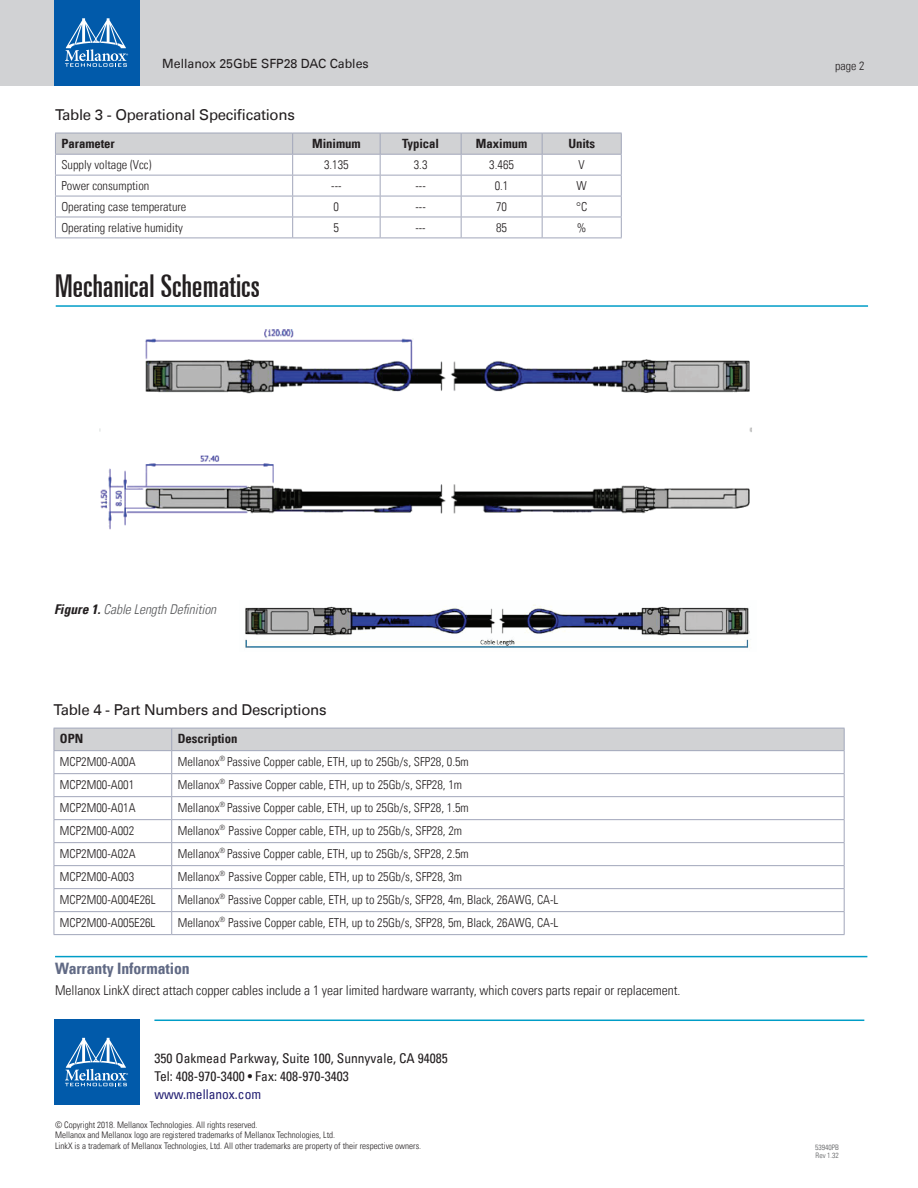
<style>
.page{position:relative;width:918px;height:1188px;background:#fff}
.page>*{position:absolute;margin:0;border:0;box-sizing:border-box;transform-origin:0 0}
.t1{font:ultra-condensed 31.5px "Univers LT";letter-spacing:.01em;color:#231f20}
.t2{font:700 condensed 15.75px "Univers LT";letter-spacing:-.005em;color:#616a85}
.t3{font:15px "Univers LT";letter-spacing:-.02em;color:#231f20}
.t4{font:300 condensed 13.5px "Univers LT";letter-spacing:-.005em;color:#231f20}
.t5{font:condensed 13.5px/18px "Univers LT";color:#231f20}
.t6{font:italic 300 condensed 13.5px "Univers LT";letter-spacing:-.005em;color:#57585a}
.t7{font:condensed 13.5px "Univers LT";color:#221e72}
.t8{font:700 condensed 12.75px "Univers LT";letter-spacing:-.005em;color:#231f20}
.t9{font:12.75px "Univers LT";letter-spacing:-.005em;color:#231f20}
.t10{font:300 condensed 12.3px "Univers LT";color:#231f20}
.t11{font:300 condensed 12px "Univers LT";color:#231f20}
.t12{font:300 condensed 9px/10.5px "Univers LT";color:#231f20}
.t13{font:300 condensed 7.5px/7.5px "Univers LT";color:#57585a}
.s1{font-weight:700;color:#231f20}
</style>
<div class="page">
<div style="left:0;top:0;width:918px;height:85px;background:#d1d2d4"></div>
<hr style="left:154px;top:1020px;width:710px;height:1px;background:#009dc7">
<div style="left:54px;top:0;width:85px;height:85px;background:#015aaa"></div>
<svg style="left:65px;top:18px;width:63px;height:49px"></svg>
<div style="left:54px;top:1020px;width:85px;height:85px;background:#015aaa"></div>
<svg style="left:65px;top:1038px;width:63px;height:48px"></svg>
<hr style="left:55px;top:956px;width:812px;height:1px;background:#009dc7">
<svg style="left:54px;top:728px;width:791px;height:206px"></svg>
<hr style="left:54px;top:934px;width:118px;height:1px;background:#a1a6ba">
<hr style="left:172px;top:934px;width:673px;height:1px;background:#a1a6ba">
<img style="left:245px;top:605px;width:505px;height:43px">
<hr style="left:56px;top:305px;width:812px;height:2px;background:#009dc7">
<img style="left:99px;top:329px;width:653px;height:201px">
<svg style="left:55px;top:133px;width:567px;height:105px"></svg>
<hr style="left:55px;top:238px;width:238px;height:1px;background:#a1a6ba">
<hr style="left:293px;top:238px;width:87px;height:1px;background:#a1a6ba">
<hr style="left:380px;top:238px;width:81px;height:1px;background:#a1a6ba">
<hr style="left:461px;top:238px;width:81px;height:1px;background:#a1a6ba">
<hr style="left:542px;top:238px;width:80px;height:1px;background:#a1a6ba">
<p class="t9" style="left:162px;top:56px;width:208px">Mellanox 25GbE SFP28 DAC Cables</p>
<p class="t11" style="left:835px;top:59px;width:31px">page 2</p>
<p class="t3" style="left:55px;top:106px;width:241px">Table 3 - Operational Specifications</p>
<p class="t8" style="left:61px;top:136px;width:55px">Parameter</p>
<p class="t8" style="left:312px;top:136px;width:50px">Minimum</p>
<p class="t8" style="left:402px;top:136px;width:38px">Typical</p>
<p class="t8" style="left:476px;top:136px;width:53px">Maximum</p>
<p class="t8" style="left:568px;top:136px;width:28px">Units</p>
<p class="t10" style="left:61px;top:157px;width:92px">Supply voltage (Vcc)</p>
<p class="t10" style="left:324px;top:157px;width:26px">3.135</p>
<p class="t10" style="left:414px;top:157px;width:15px">3.3</p>
<p class="t10" style="left:489px;top:157px;width:26px">3.465</p>
<p class="t10" style="left:579px;top:157px;width:8px">V</p>
<p class="t10" style="left:61px;top:178px;width:89px">Power consumption</p>
<p class="t10" style="left:331px;top:178px;width:12px">---</p>
<p class="t10" style="left:415px;top:178px;width:12px">---</p>
<p class="t10" style="left:495px;top:178px;width:15px">0.1</p>
<p class="t10" style="left:577px;top:178px;width:12px">W</p>
<p class="t10" style="left:61px;top:199px;width:127px">Operating case temperature</p>
<p class="t10" style="left:334px;top:199px;width:7px">0</p>
<p class="t10" style="left:415px;top:199px;width:12px">---</p>
<p class="t10" style="left:496px;top:199px;width:12px">70</p>
<p class="t10" style="left:576px;top:199px;width:13px">°C</p>
<p class="t10" style="left:61px;top:220px;width:123px">Operating relative humidity</p>
<p class="t10" style="left:334px;top:220px;width:7px">5</p>
<p class="t10" style="left:415px;top:220px;width:12px">---</p>
<p class="t10" style="left:496px;top:220px;width:12px">85</p>
<p class="t10" style="left:577px;top:220px;width:11px">%</p>
<h1 class="t1" style="left:55px;top:268px;width:206px">Mechanical Schematics</h1>
<p class="t6" style="left:54px;top:601px;width:164px"><span class="s1">Figure 1.</span> Cable Length Definition</p>
<p class="t3" style="left:54px;top:701px;width:275px">Table 4 - Part Numbers and Descriptions</p>
<p class="t8" style="left:60px;top:731px;width:25px">OPN</p>
<p class="t8" style="left:178px;top:731px;width:61px">Description</p>
<p class="t10" style="left:60px;top:754px;width:77px">MCP2M00-A00A</p>
<p class="t10" style="left:178px;top:754px;width:293px">Mellanox<sup>®</sup> Passive Copper cable, ETH, up to 25Gb/s, SFP28, 0.5m</p>
<p class="t10" style="left:60px;top:777px;width:76px">MCP2M00-A001</p>
<p class="t10" style="left:178px;top:777px;width:286px">Mellanox<sup>®</sup> Passive Copper cable, ETH, up to 25Gb/s, SFP28, 1m</p>
<p class="t10" style="left:60px;top:800px;width:77px">MCP2M00-A01A</p>
<p class="t10" style="left:178px;top:800px;width:293px">Mellanox<sup>®</sup> Passive Copper cable, ETH, up to 25Gb/s, SFP28, 1.5m</p>
<p class="t10" style="left:60px;top:823px;width:76px">MCP2M00-A002</p>
<p class="t10" style="left:178px;top:823px;width:286px">Mellanox<sup>®</sup> Passive Copper cable, ETH, up to 25Gb/s, SFP28, 2m</p>
<p class="t10" style="left:60px;top:846px;width:77px">MCP2M00-A02A</p>
<p class="t10" style="left:178px;top:846px;width:293px">Mellanox<sup>®</sup> Passive Copper cable, ETH, up to 25Gb/s, SFP28, 2.5m</p>
<p class="t10" style="left:60px;top:869px;width:76px">MCP2M00-A003</p>
<p class="t10" style="left:178px;top:869px;width:286px">Mellanox<sup>®</sup> Passive Copper cable, ETH, up to 25Gb/s, SFP28, 3m</p>
<p class="t10" style="left:60px;top:892px;width:97px">MCP2M00-A004E26L</p>
<p class="t10" style="left:178px;top:892px;width:382px">Mellanox<sup>®</sup> Passive Copper cable, ETH, up to 25Gb/s, SFP28, 4m, Black, 26AWG, CA-L</p>
<p class="t10" style="left:60px;top:915px;width:97px">MCP2M00-A005E26L</p>
<p class="t10" style="left:178px;top:915px;width:382px">Mellanox<sup>®</sup> Passive Copper cable, ETH, up to 25Gb/s, SFP28, 5m, Black, 26AWG, CA-L</p>
<p class="t2" style="left:55px;top:959px;width:136px">Warranty Information</p>
<p class="t4" style="left:55px;top:982px;width:627px">Mellanox LinkX direct attach copper cables include a 1 year limited hardware warranty, which covers parts repair or replacement.</p>
<p class="t5" style="left:154px;top:1049px;width:295px">350 Oakmead Parkway, Suite 100, Sunnyvale, CA 94085<br>Tel: 408-970-3400 • Fax: 408-970-3403</p>
<p class="t7" style="left:154px;top:1085px;width:108px">www.mellanox.com</p>
<p class="t12" style="left:55px;top:1119px;width:368px">© Copyright 2018. Mellanox Technologies. All rights reserved.<br>Mellanox and Mellanox logo are registered trademarks of Mellanox Technologies, Ltd.<br>LinkX is a trademark of Mellanox Technologies, Ltd. All other trademarks are property of their respective owners.</p>
<p class="t13" style="left:815px;top:1144px;width:25px">53940PB<br>Rev 1.32</p>
</div>
